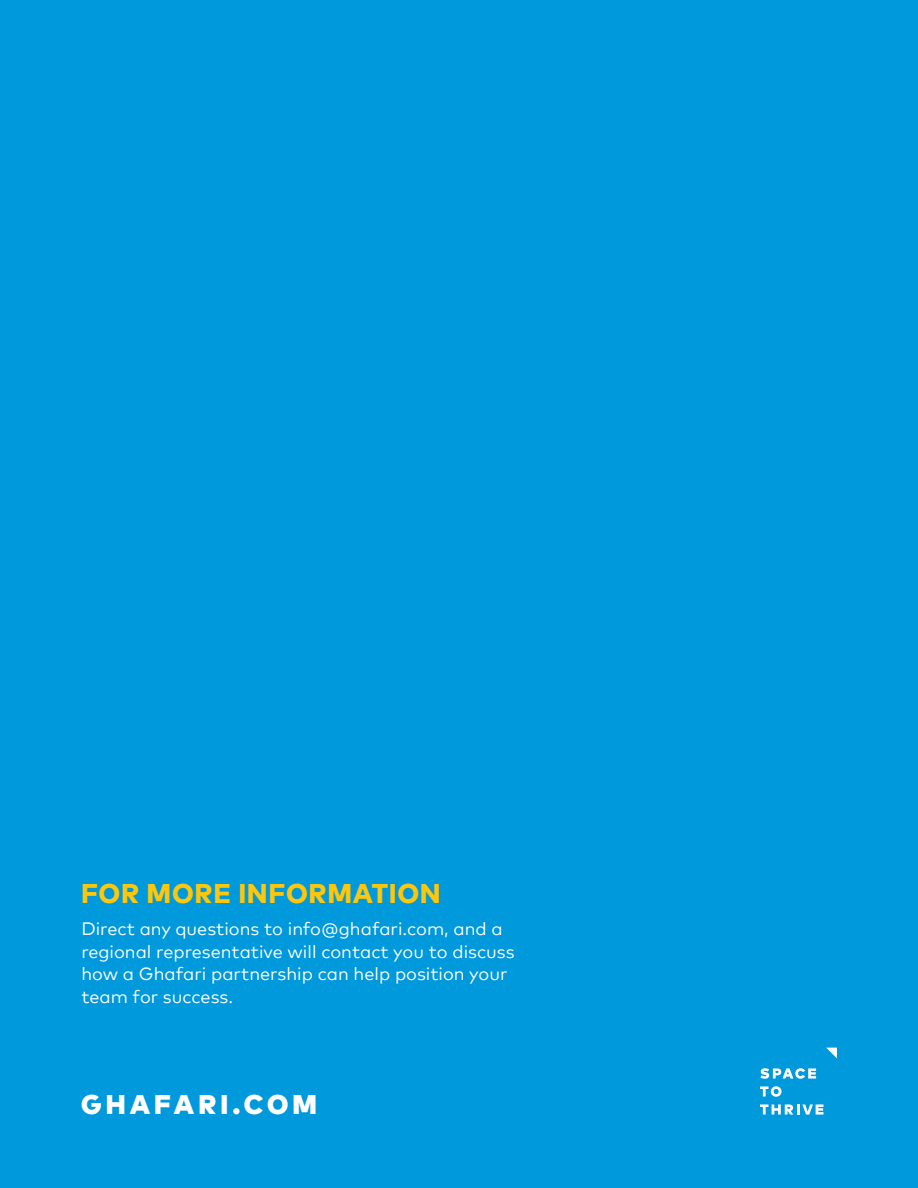
<style>
.page{position:relative;width:918px;height:1188px;background:#0099dc}
.page>*{position:absolute;margin:0;border:0;box-sizing:border-box;transform-origin:0 0}
.t1{font:800 27px "Mark Offc Pro";letter-spacing:.025em;color:#fec70c}
.t2{font:900 27px "Mark Offc Pro";letter-spacing:.15em;color:#fff}
.t3{font:18px/22.5px "Mark Offc Pro";color:#fff}
</style>
<div class="page">
<svg style="left:760px;top:1104px;width:63px;height:11px"></svg>
<svg style="left:760px;top:1086px;width:22px;height:11px"></svg>
<svg style="left:760px;top:1068px;width:56px;height:11px"></svg>
<svg style="left:826px;top:1048px;width:11px;height:10px"></svg>
<p class="t1" style="left:81px;top:872px;width:361px">FOR MORE INFORMATION</p>
<p class="t3" style="left:81px;top:916px;width:435px">Direct any questions to info@ghafari.com, and a regional representative will contact you to discuss how a Ghafari partnership can help position your team for success.</p>
<p class="t2" style="left:81px;top:1084px;width:237px">GHAFARI.COM</p>
</div>
